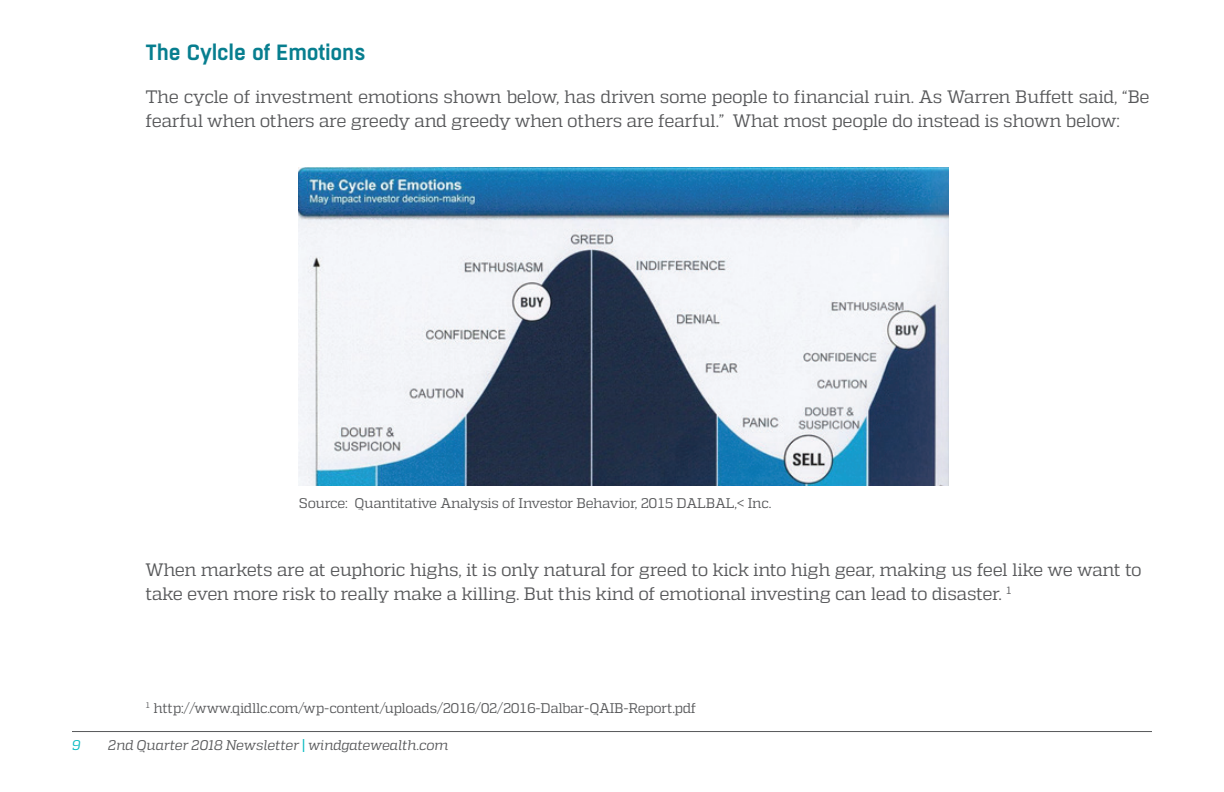
<style>
.page{position:relative;width:1224px;height:792px;background:#fff}
.page>*{position:absolute;margin:0;border:0;box-sizing:border-box;transform-origin:0 0}
.t1{font:600 22px "Boxed";letter-spacing:-.01em;color:#077e8f}
.t2{font:18px/24px "Quadon";letter-spacing:-.025em;color:#57585a}
.t3{font:14px "Quadon";letter-spacing:-.025em;color:#57585a}
.t4{font:italic 14px "Quadon";letter-spacing:-.015em;color:#57585a}
.t5{font:italic 14px "Quadon";color:#08bac1}
.s1{font-weight:900;font-style:normal;color:#08bac1}
</style>
<div class="page">
<hr style="left:72px;top:731px;width:1080px;height:1px;background:#57585a">
<img style="left:299px;top:168px;width:649px;height:318px">
<p class="t1" style="left:146px;top:38px;width:222px">The Cylcle of Emotions</p>
<p class="t2" style="left:146px;top:85px;width:1006px">The cycle of investment emotions shown below, has driven some people to financial ruin. As Warren Buffett said, “Be fearful when others are greedy and greedy when others are fearful.” What most people do instead is shown below:</p>
<p class="t3" style="left:299px;top:495px;width:474px">Source: Quantitative Analysis of Investor Behavior, 2015 DALBAL,&lt; Inc.</p>
<p class="t2" style="left:146px;top:557px;width:998px">When markets are at euphoric highs, it is only natural for greed to kick into high gear, making us feel like we want to take even more risk to really make a killing. But this kind of emotional investing can lead to disaster. <sup>1</sup></p>
<p class="t3" style="left:146px;top:700px;width:552px"><sup>1</sup> http://www.qidllc.com/wp-content/uploads/2016/02/2016-Dalbar-QAIB-Report.pdf</p>
<p class="t5" style="left:72px;top:737px;width:10px">9</p>
<p class="t4" style="left:108px;top:737px;width:342px">2nd Quarter 2018 Newsletter <span class="s1">|</span> windgatewealth.com</p>
</div>
